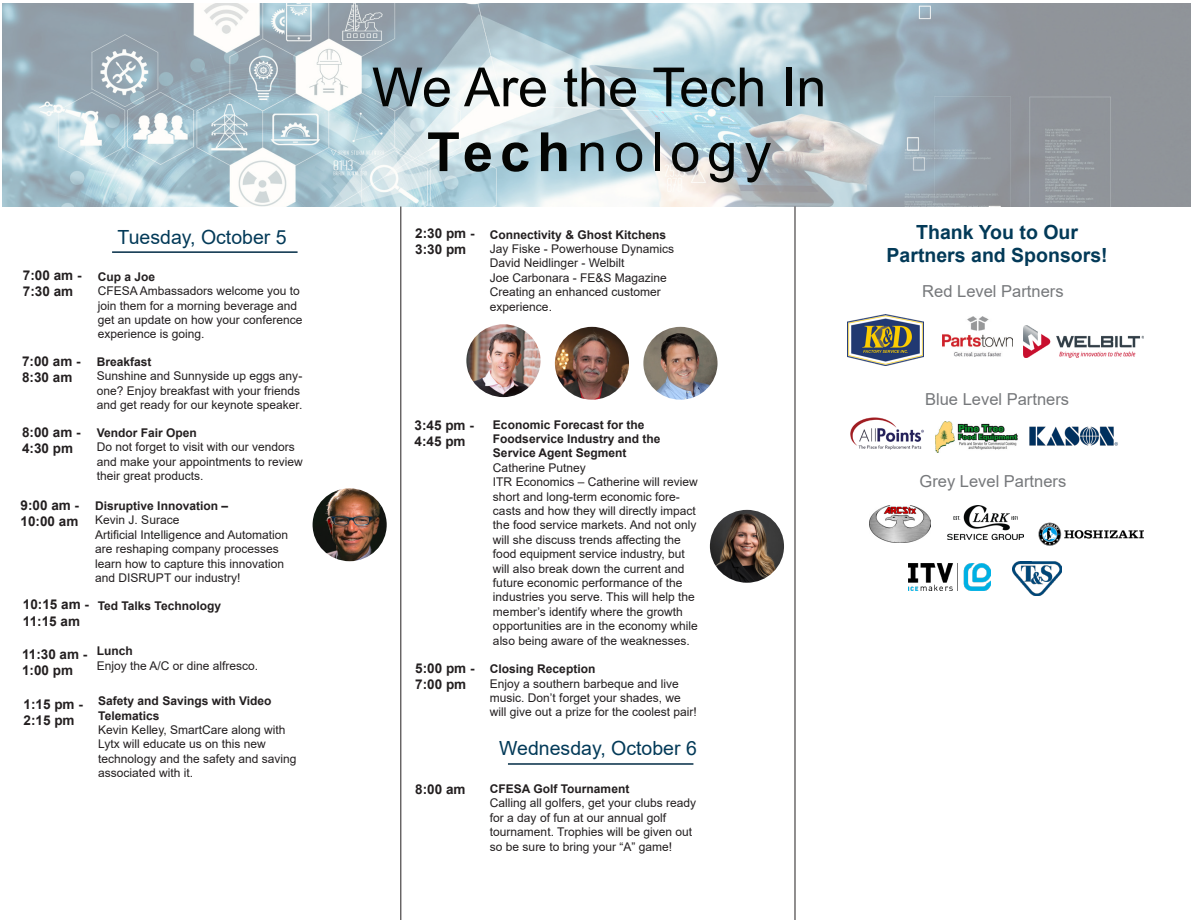
<style>
.page{position:relative;width:1193px;height:923px;background:#fff}
.page>*{position:absolute;margin:0;border:0;box-sizing:border-box;transform-origin:0 0}
.t1{font:54px "Arial";color:#040503}
.t2{font:19.5px "Arial";color:#033a58}
.t3{font:700 19.5px "Arial";color:#033a58}
.t4{font:16.5px "Arial";color:#76787b}
.t5{font:700 13.5px "Arial";color:#231f20}
.t6{font:12px/14.4px "Arial";color:#231f20}
.t7{font:700 12px/14.4px "Arial";color:#231f20}
.s1{font-weight:700}
</style>
<div class="page">
<img style="left:2px;top:3px;width:1188px;height:203px">
<hr style="left:112px;top:251px;width:185px;height:2px;background:#022c46">
<hr style="left:400px;top:206px;width:1px;height:714px;background:#231f20">
<hr style="left:794px;top:206px;width:1px;height:714px;background:#231f20">
<img style="left:312px;top:488px;width:75px;height:73px">
<img style="left:710px;top:510px;width:74px;height:72px">
<hr style="left:508px;top:763px;width:185px;height:1px;background:#022c46">
<img style="left:942px;top:316px;width:70px;height:41px">
<img style="left:1023px;top:326px;width:120px;height:32px">
<img style="left:847px;top:315px;width:76px;height:50px">
<img style="left:935px;top:421px;width:83px;height:31px">
<img style="left:1029px;top:426px;width:89px;height:20px">
<img style="left:850px;top:417px;width:74px;height:33px">
<img style="left:948px;top:505px;width:75px;height:34px">
<img style="left:1038px;top:522px;width:105px;height:24px">
<img style="left:869px;top:505px;width:61px;height:37px">
<img style="left:1012px;top:561px;width:49px;height:34px">
<img style="left:909px;top:563px;width:81px;height:27px">
<img style="left:466px;top:324px;width:74px;height:73px">
<img style="left:555px;top:327px;width:74px;height:72px">
<img style="left:643px;top:327px;width:74px;height:72px">
<p class="t2" style="left:118px;top:223px;width:171px">Tuesday, October 5</p>
<p class="t5" style="left:23px;top:266px;width:60px">7:00 am -</p>
<p class="t5" style="left:23px;top:282px;width:52px">7:30 am</p>
<p class="t7" style="left:98px;top:269px;width:59px">Cup a Joe</p>
<p class="t6" style="left:98px;top:283px;width:206px">CFESA Ambassadors welcome you to join them for a morning beverage and get an update on how your conference experience is going.</p>
<p class="t5" style="left:22px;top:351px;width:60px">7:00 am -</p>
<p class="t5" style="left:22px;top:367px;width:52px">8:30 am</p>
<p class="t7" style="left:97px;top:355px;width:56px">Breakfast</p>
<p class="t6" style="left:97px;top:369px;width:207px">Sunshine and Sunnyside up eggs any&shy;one? Enjoy breakfast with your friends and get ready for our keynote speaker.</p>
<p class="t5" style="left:22px;top:422px;width:60px">8:00 am -</p>
<p class="t5" style="left:22px;top:438px;width:53px">4:30 pm</p>
<p class="t7" style="left:97px;top:426px;width:102px">Vendor Fair Open</p>
<p class="t6" style="left:97px;top:440px;width:208px">Do not forget to visit with our vendors and make your appointments to review their great products.</p>
<p class="t5" style="left:21px;top:495px;width:60px">9:00 am -</p>
<p class="t5" style="left:21px;top:511px;width:59px">10:00 am</p>
<p class="t7" style="left:95px;top:498px;width:134px">Disruptive Innovation –</p>
<p class="t6" style="left:95px;top:513px;width:86px">Kevin J. Surace</p>
<p class="t6" style="left:95px;top:527px;width:194px">Artificial Intelligence and Automation are reshaping company processes learn how to capture this innovation and DISRUPT our industry!</p>
<p class="t5" style="left:23px;top:595px;width:68px">10:15 am -</p>
<p class="t5" style="left:23px;top:611px;width:59px">11:15 am</p>
<p class="t7" style="left:98px;top:598px;width:125px">Ted Talks Technology</p>
<p class="t5" style="left:22px;top:645px;width:67px">11:30 am -</p>
<p class="t5" style="left:22px;top:661px;width:53px">1:00 pm</p>
<p class="t7" style="left:97px;top:644px;width:37px">Lunch</p>
<p class="t6" style="left:97px;top:658px;width:163px">Enjoy the A/C or dine alfresco.</p>
<p class="t5" style="left:24px;top:695px;width:61px">1:15 pm -</p>
<p class="t5" style="left:24px;top:711px;width:53px">2:15 pm</p>
<p class="t7" style="left:98px;top:693px;width:175px">Safety and Savings with Video<br>Telematics</p>
<p class="t6" style="left:98px;top:722px;width:189px">Kevin Kelley, SmartCare along with<br>Lytx will educate us on this new</p>
<p class="t6" style="left:98px;top:751px;width:200px">technology and the safety and saving associated with it.</p>
<p class="t1" style="left:372px;top:50px;width:456px">We Are the Tech In</p>
<p class="t1" style="left:427px;top:115px;width:346px"><span class="s1">Tech</span>nology</p>
<p class="t5" style="left:415px;top:224px;width:61px">2:30 pm -</p>
<p class="t5" style="left:415px;top:240px;width:53px">3:30 pm</p>
<p class="t7" style="left:490px;top:227px;width:178px">Connectivity &amp; Ghost Kitchens</p>
<p class="t6" style="left:490px;top:241px;width:186px">Jay Fiske - Powerhouse Dynamics</p>
<p class="t6" style="left:490px;top:256px;width:136px">David Neidlinger - Welbilt</p>
<p class="t6" style="left:490px;top:270px;width:178px">Joe Carbonara - FE&amp;S Magazine</p>
<p class="t6" style="left:490px;top:285px;width:172px">Creating an enhanced customer experience.</p>
<p class="t5" style="left:414px;top:415px;width:61px">3:45 pm -</p>
<p class="t5" style="left:414px;top:431px;width:53px">4:45 pm</p>
<p class="t5" style="left:415px;top:658px;width:61px">5:00 pm -</p>
<p class="t5" style="left:415px;top:674px;width:53px">7:00 pm</p>
<p class="t7" style="left:493px;top:417px;width:153px">Economic Forecast for the</p>
<p class="t7" style="left:493px;top:431px;width:169px">Foodservice Industry and the</p>
<p class="t7" style="left:493px;top:446px;width:135px">Service Agent Segment</p>
<p class="t6" style="left:493px;top:460px;width:94px">Catherine Putney</p>
<p class="t6" style="left:493px;top:474px;width:206px">ITR Economics – Catherine will review short and long-term economic fore&shy;casts and how they will directly impact the food service markets. And not only will she discuss trends affecting the food equipment service industry, but will also break down the current and future economic performance of the industries you serve. This will help the member’s identify where the growth opportunities are in the economy while also being aware of the weaknesses.</p>
<p class="t7" style="left:490px;top:662px;width:107px">Closing Reception</p>
<p class="t6" style="left:490px;top:676px;width:208px">Enjoy a southern barbeque and live music. Don’t forget your shades, we will give out a prize for the coolest pair!</p>
<p class="t2" style="left:499px;top:735px;width:199px">Wednesday, October 6</p>
<p class="t5" style="left:415px;top:779px;width:52px">8:00 am</p>
<p class="t7" style="left:490px;top:781px;width:141px">CFESA Golf Tournament</p>
<p class="t6" style="left:490px;top:795px;width:208px">Calling all golfers, get your clubs ready for a day of fun at our annual golf</p>
<p class="t6" style="left:490px;top:824px;width:204px">tournament. Trophies will be given out so be sure to bring your “A” game!</p>
<p class="t3" style="left:916px;top:218px;width:163px">Thank You to Our</p>
<p class="t3" style="left:886px;top:241px;width:223px">Partners and Sponsors!</p>
<p class="t4" style="left:922px;top:280px;width:143px">Red Level Partners</p>
<p class="t4" style="left:925px;top:388px;width:145px">Blue Level Partners</p>
<p class="t4" style="left:919px;top:470px;width:148px">Grey Level Partners</p>
</div>
